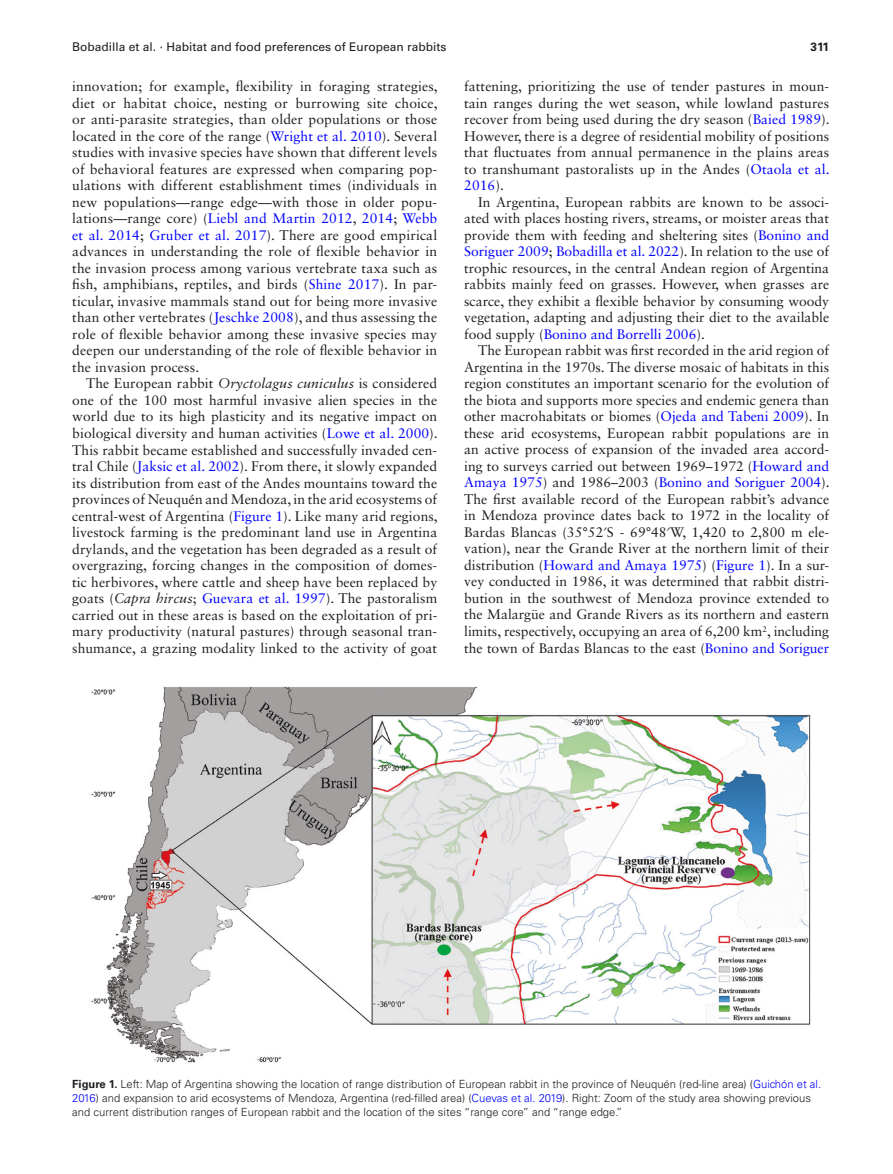
<style>
.page{position:relative;width:893px;height:1174px;background:#fff}
.page>*{position:absolute;margin:0;border:0;box-sizing:border-box;transform-origin:0 0}
.t1{font:13.8px/16.5px "Sabon LT Std";letter-spacing:.005em;color:#1d1e1f;text-align:justify}
.t2{font:12px "Univers LT Std";color:#1d1e1f}
.t3{font:700 12px "Univers LT Std";color:#1d1e1f}
.t4{font:300 11.25px/14.2px "Univers LT Std";color:#1d1e1f}
.s1{color:#00f}
.s2{font-style:italic}
.s3{font-family:"STIX General"}
.s4{font-family:"Gandhari Unicode"}
.s5{font-weight:700}
</style>
<div class="page">
<img style="left:91px;top:686px;width:720px;height:377px">
<p class="t2" style="left:72px;top:40px;width:376px">Bobadilla et al. · Habitat and food preferences of European rabbits</p>
<p class="t3" style="left:810px;top:40px;width:20px">311</p>
<p class="t1" style="left:72px;top:78px;width:367px">innovation; for example, flexibility in foraging strategies, diet or habitat choice, nesting or burrowing site choice, or anti-parasite strategies, than older populations or those located in the core of the range (<span class="s1">Wright et al. 2010</span>). Several studies with invasive species have shown that different levels of behavioral features are expressed when comparing pop&shy;ulations with different establishment times (individuals in new populations—range edge—with those in older popu&shy;lations—range core) (<span class="s1">Liebl and Martin 2012</span>, <span class="s1">2014</span>; <span class="s1">Webb et al. 2014</span>; <span class="s1">Gruber et al. 2017</span>). There are good empirical advances in understanding the role of flexible behavior in the invasion process among various vertebrate taxa such as fish, amphibians, reptiles, and birds (<span class="s1">Shine 2017</span>). In par&shy;ticular, invasive mammals stand out for being more invasive than other vertebrates (<span class="s1">Jeschke 2008</span>), and thus assessing the role of flexible behavior among these invasive species may deepen our understanding of the role of flexible behavior in the invasion process.</p>
<p class="t1" style="left:72px;top:375px;width:367px;text-indent:14px">The European rabbit <span class="s2">Oryctolagus cuniculus</span> is considered one of the 100 most harmful invasive alien species in the world due to its high plasticity and its negative impact on biological diversity and human activities (<span class="s1">Lowe et al. 2000</span>).<br>This rabbit became established and successfully invaded cen&shy;tral Chile (<span class="s1">Jaksic et al. 2002</span>). From there, it slowly expanded its distribution from east of the Andes mountains toward the provinces of Neuqu<span class="s3">é</span>n and Mendoza, in the arid ecosystems of central-west of Argentina (<span class="s1">Figure 1</span>). Like many arid regions, livestock farming is the predominant land use in Argentina drylands, and the vegetation has been degraded as a result of overgrazing, forcing changes in the composition of domes&shy;tic herbivores, where cattle and sheep have been replaced by goats (<span class="s2">Capra hircus</span>; <span class="s1">Guevara et al. 1997</span>). The pastoralism carried out in these areas is based on the exploitation of pri&shy;mary productivity (natural pastures) through seasonal tran&shy;shumance, a grazing modality linked to the activity of goat</p>
<p class="t1" style="left:464px;top:78px;width:367px">fattening, prioritizing the use of tender pastures in moun&shy;tain ranges during the wet season, while lowland pastures recover from being used during the dry season (<span class="s1">Baied 1989</span>).<br>However, there is a degree of residential mobility of positions that fluctuates from annual permanence in the plains areas to transhumant pastoralists up in the Andes (<span class="s1">Otaola et al.<br>2016</span>).</p>
<p class="t1" style="left:464px;top:194px;width:366px;text-indent:14px">In Argentina, European rabbits are known to be associ&shy;ated with places hosting rivers, streams, or moister areas that provide them with feeding and sheltering sites (<span class="s1">Bonino and Soriguer 2009</span>; <span class="s1">Bobadilla et al. 2022</span>). In relation to the use of trophic resources, in the central Andean region of Argentina rabbits mainly feed on grasses. However, when grasses are scarce, they exhibit a flexible behavior by consuming woody vegetation, adapting and adjusting their diet to the available food supply (<span class="s1">Bonino and Borrelli 2006</span>).</p>
<p class="t1" style="left:464px;top:342px;width:367px;text-indent:14px">The European rabbit was first recorded in the arid region of Argentina in the 1970s. The diverse mosaic of habitats in this region constitutes an important scenario for the evolution of the biota and supports more species and endemic genera than other macrohabitats or biomes (<span class="s1">Ojeda and Tabeni 2009</span>). In these arid ecosystems, European rabbit populations are in an active process of expansion of the invaded area accord&shy;ing to surveys carried out between 1969–1972 (<span class="s1">Howard and Amaya 1975</span>) and 1986–2003 (<span class="s1">Bonino and Soriguer 2004</span>).<br>The first available record of the European rabbit’s advance in Mendoza province dates back to 1972 in the locality of Bardas Blancas (35°52<span class="s4">ʹ</span>S - 69°48<span class="s4">ʹ</span>W, 1,420 to 2,800 m ele&shy;vation), near the Grande River at the northern limit of their distribution (<span class="s1">Howard and Amaya 1975</span>) (<span class="s1">Figure 1</span>). In a sur&shy;vey conducted in 1986, it was determined that rabbit distri&shy;bution in the southwest of Mendoza province extended to the Malargüe and Grande Rivers as its northern and eastern limits, respectively, occupying an area of 6,200 km<sup>2</sup>, including the town of Bardas Blancas to the east (<span class="s1">Bonino and Soriguer</span></p>
<p class="t4" style="left:72px;top:1076px;width:750px"><span class="s5">Figure 1.</span> Left: Map of Argentina showing the location of range distribution of European rabbit in the province of Neuquén (red-line area) (<span class="s1">Guichón et al.<br>2016</span>) and expansion to arid ecosystems of Mendoza, Argentina (red-filled area) (<span class="s1">Cuevas et al. 2019</span>). Right: Zoom of the study area showing previous and current distribution ranges of European rabbit and the location of the sites “range core” and “range edge.”</p>
</div>
